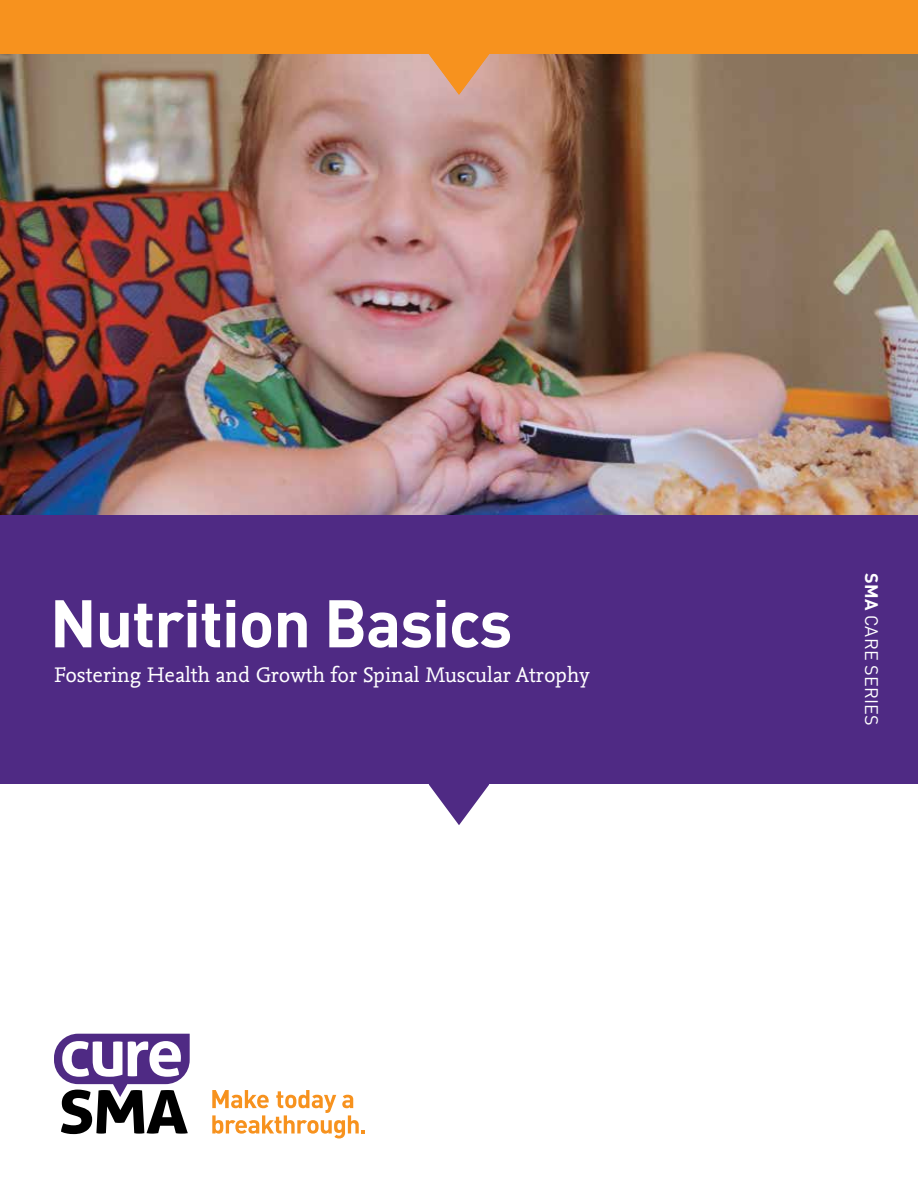
<style>
.page{position:relative;width:918px;height:1188px;background:#fff}
.page>*{position:absolute;margin:0;border:0;box-sizing:border-box;transform-origin:0 0}
.t1{font:700 66.15px "DIN";letter-spacing:-.02em;color:#fff}
.t2{font:22.05px "Nexus Mix OT";color:#fff}
.t3{font:18px "DIN";letter-spacing:.01em;color:#fff}
.s1{font-weight:700}
</style>
<div class="page">
<div style="left:0;top:0;width:918px;height:54px;background:#f7921e"></div>
<div style="left:0;top:514px;width:918px;height:270px;background:#4f2a84"></div>
<svg style="left:429px;top:784px;width:60px;height:41px"></svg>
<svg style="left:54px;top:1034px;width:136px;height:100px"></svg>
<svg style="left:212px;top:1090px;width:153px;height:48px"></svg>
<img style="left:0;top:54px;width:918px;height:460px">
<svg style="left:429px;top:54px;width:60px;height:41px;background:#e59e62"></svg>
<h1 class="t1" style="left:50px;top:580px;width:464px">Nutrition Basics</h1>
<p class="t2" style="left:54px;top:662px;width:537px">Fostering Health and Growth for Spinal Muscular Atrophy</p>
<p class="t3" style="left:883px;top:573px;width:154px;rotate:90deg"><span class="s1">SMA</span> CARE SERIES</p>
</div>
